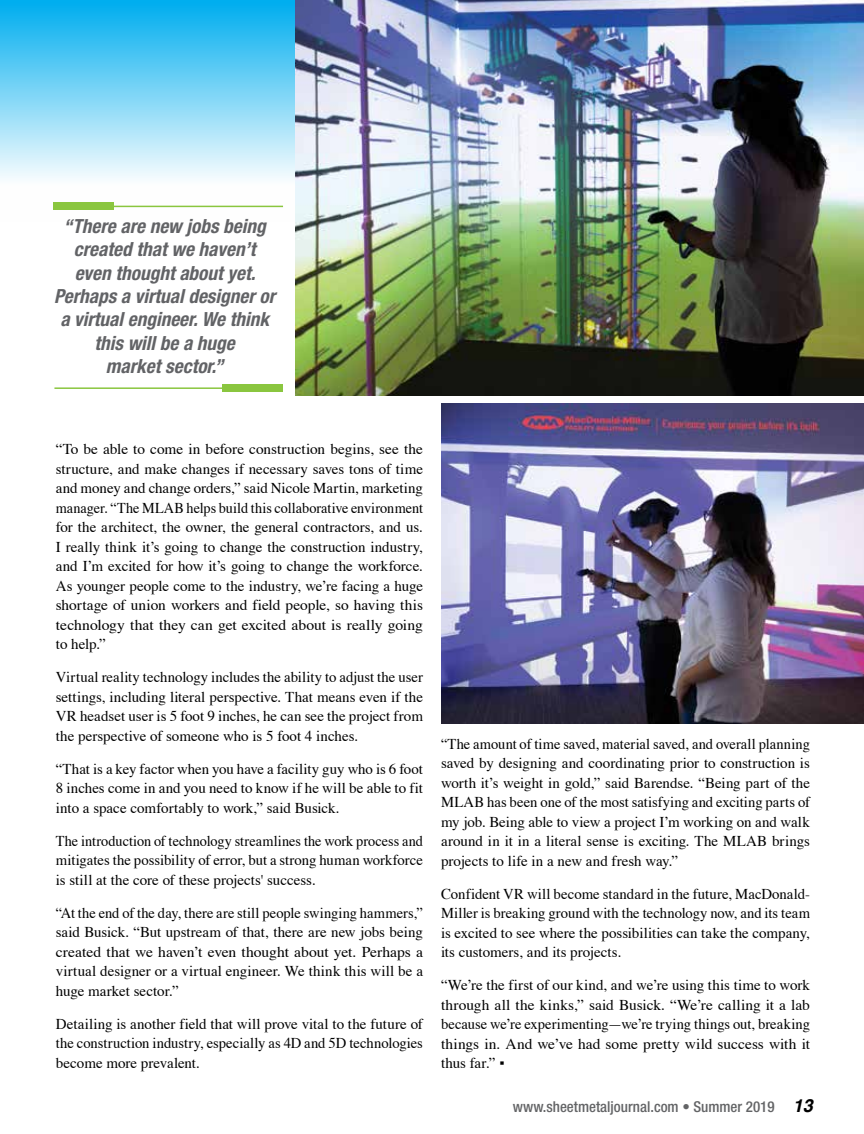
<style>
.page{position:relative;width:864px;height:1134px;background:#fff}
.page>*{position:absolute;margin:0;border:0;box-sizing:border-box;transform-origin:0 0}
.t1{font:italic 700 condensed 19.5px/23.4px "Helvetica Neue LT Std";color:#626366;text-align:center}
.t2{font:15px/19.5px "Times";color:#000;text-align:justify}
.t3{font:15px/19.5px "Times";color:#000;text-align:justify;scale:.95 1}
.t4{font:500 condensed 15px "Helvetica Neue LT Std";color:#636466}
.s1{font-family:"Times New Roman"}
.s2{font-family:"Helvetica";font-weight:700;font-style:italic;font-stretch:normal;font-size:18px;color:#000}
</style>
<div class="page">
<div style="left:0;top:0;width:450px;height:221px;background:linear-gradient(to bottom,#03afef,#fff)"></div>
<img style="left:441px;top:403px;width:423px;height:321px">
<img style="left:295px;top:0;width:569px;height:396px">
<hr style="left:61px;top:206px;width:222px;height:1px;background:#8ac63f">
<div style="left:54px;top:203px;width:60px;height:7px;background:#8ac63f"></div>
<hr style="left:54px;top:387px;width:222px;height:2px;background:#8ac63f">
<div style="left:222px;top:385px;width:61px;height:7px;background:#8ac63f"></div>
<h1 class="t1" style="left:54px;top:214px;width:222px">“There are new jobs being created that we haven’t even thought about yet.<br>Perhaps a virtual designer or a virtual engineer. We think this will be a huge<br>market sector.”</h1>
<p class="t2" style="left:56px;top:438px;width:369px">“To be able to come in before construction begins, see the structure, and make changes if necessary saves tons of time and money and change orders,” said Nicole Martin, marketing manager. “The MLAB helps build this collaborative environment for the architect, the owner, the general contractors, and us.<br>I really think it’s going to change the construction industry, and I’m excited for how it’s going to change the workforce.<br>As younger people come to the industry, we’re facing a huge shortage of union workers and field people, so having this technology that they can get excited about is really going to help.”</p>
<p class="t2" style="left:56px;top:666px;width:369px">Virtual reality technology includes the ability to adjust the user settings, including literal perspective. That means even if the VR headset user is 5 foot 9 inches, he can see the project from the perspective of someone who is 5 foot 4 inches.</p>
<p class="t2" style="left:56px;top:758px;width:369px">“That is a key factor when you have a facility guy who is 6 foot 8 inches come in and you need to know if he will be able to fit into a space comfortably to work,” said Busick.</p>
<p class="t3" style="left:56px;top:830px;width:388px">The introduction of technology streamlines the work process and mitigates the possibility of error, but a strong human workforce is still at the core of these projects' success.</p>
<p class="t2" style="left:56px;top:902px;width:369px">“At the end of the day, there are still people swinging hammers,” said Busick. “But upstream of that, there are new jobs being created that we haven’t even thought about yet. Perhaps a virtual designer or a virtual engineer. We think this will be a huge market sector.”</p>
<p class="t2" style="left:56px;top:1013px;width:369px">Detailing is another field that will prove vital to the future of the construction industry, especially as 4D and 5D technologies become more prevalent.</p>
<p class="t2" style="left:441px;top:733px;width:371px">“The amount of time saved, material saved, and overall planning saved by designing and coordinating prior to construction is worth it’s weight in gold,” said Barendse. “Being part of the MLAB has been one of the most satisfying and exciting parts of my job. Being able to view a project I’m working on and walk around in it in a literal sense is exciting. The MLAB brings projects to life in a new and fresh way.”</p>
<p class="t2" style="left:441px;top:883px;width:371px">Confident VR will become standard in the future, MacDonald-Miller is breaking ground with the technology now, and its team is excited to see where the possibilities can take the company, its customers, and its projects.</p>
<p class="t2" style="left:441px;top:974px;width:371px">“We’re the first of our kind, and we’re using this time to work through all the kinks,” said Busick. “We’re calling it a lab because we’re experimenting—we’re trying things out, breaking things in. And we’ve had some pretty wild success with it thus far.” <span class="s1">▪</span></p>
<p class="t4" style="left:513px;top:1098px;width:301px">www.sheetmetaljournal.com • Summer 2019 <span class="s2">13</span></p>
</div>
